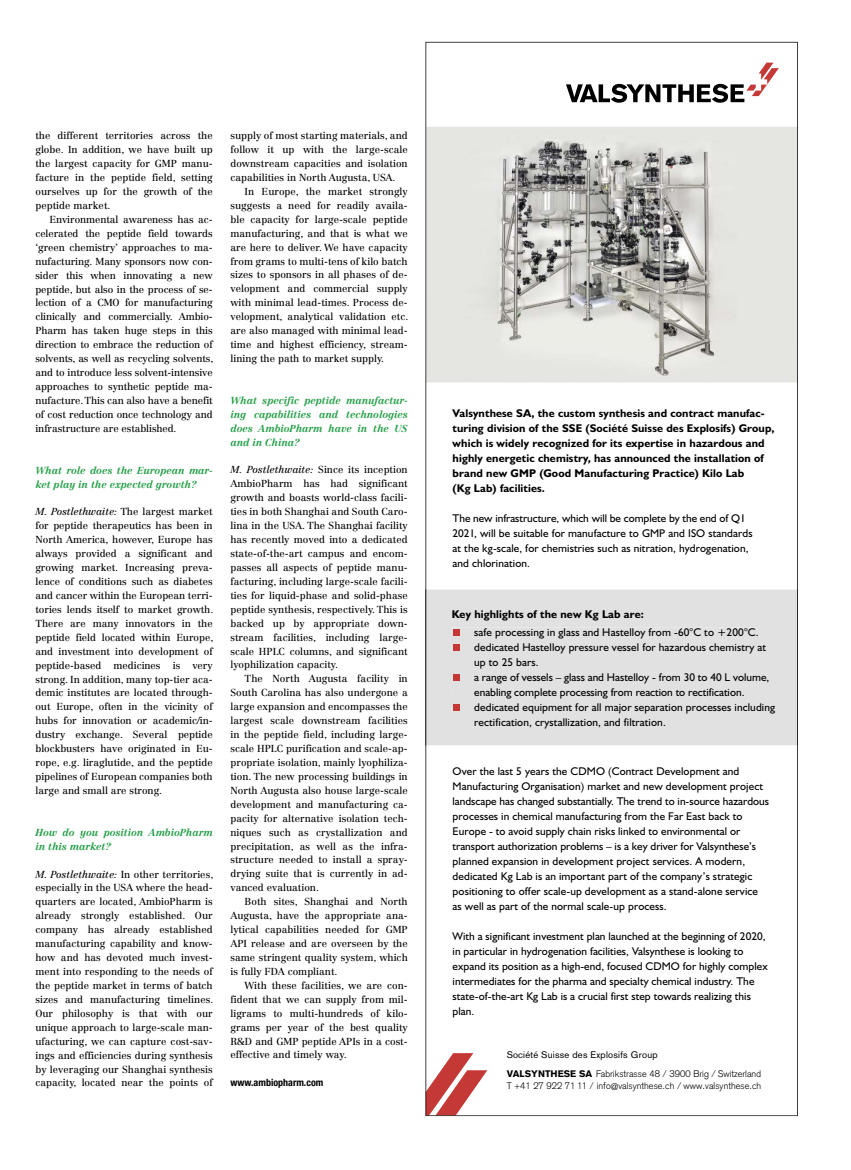
<style>
.page{position:relative;width:851px;height:1170px;background:#fff}
.page>*{position:absolute;margin:0;border:0;box-sizing:border-box;transform-origin:0 0}
.t1{font:11.25px/15px "Humanist 521 BT";letter-spacing:.01em;color:#000}
.t2{font:700 11.25px/15px "Humanist 521 BT";letter-spacing:.01em;color:#000}
.t3{font:10px/13.9px "Centennial LT Std";color:#000;text-align:justify}
.t4{font:italic 700 10px/13.9px "Centennial LT Std";color:#239e46}
.t5{font:700 condensed 10px "Helvetica Neue LT Std";color:#000}
.t6{font:300 9.38px/18.9px "Akzidenz Grotesk";letter-spacing:.005em;color:#000}
.s1{font-style:italic}
.s2{font-weight:400}
.s3{font-weight:900}
</style>
<div class="page">
<svg style="left:425px;top:42px;width:372px;height:1073px"></svg>
<div style="left:426px;top:589px;width:370px;height:156px;background:#e1e1e1"></div>
<div style="left:452px;top:610px;width:191px;height:10px;background:#e1e1e1"></div>
<div style="left:452px;top:627px;width:305px;height:11px;background:#e1e1e1"></div>
<div style="left:452px;top:643px;width:314px;height:10px;background:#e1e1e1"></div>
<div style="left:452px;top:658px;width:86px;height:10px;background:#e1e1e1"></div>
<div style="left:474px;top:673px;width:294px;height:10px;background:#e1e1e1"></div>
<div style="left:452px;top:688px;width:291px;height:10px;background:#e1e1e1"></div>
<div style="left:452px;top:703px;width:323px;height:10px;background:#e1e1e1"></div>
<div style="left:452px;top:718px;width:213px;height:10px;background:#e1e1e1"></div>
<hr style="left:796px;top:589px;width:1px;height:156px;background:#000">
<hr style="left:425px;top:589px;width:1px;height:156px;background:#000">
<svg style="left:453px;top:629px;width:6px;height:6px"></svg>
<div style="left:453px;top:644px;width:6px;height:7px;background:#c43836"></div>
<svg style="left:453px;top:674px;width:6px;height:6px"></svg>
<svg style="left:453px;top:704px;width:6px;height:6px"></svg>
<p class="t3" style="left:35px;top:129px;width:179px">the different territories across the globe. In addition, we have built up the largest capacity for GMP manu&shy;facture in the peptide field, setting ourselves up for the growth of the peptide market.</p>
<p class="t3" style="left:35px;top:212px;width:179px;text-indent:14px">Environmental awareness has ac&shy;celerated the peptide field towards ‘green chemistry’ approaches to ma&shy;nufacturing. Many sponsors now con&shy;sider this when innovating a new peptide, but also in the process of se&shy;lection of a CMO for manufacturing clinically and commercially. Ambio-Pharm has taken huge steps in this direction to embrace the reduction of solvents, as well as recycling solvents, and to introduce less solvent-intensive approaches to synthetic peptide ma&shy;nufacture. This can also have a benefit of cost reduction once technology and infrastructure are established.</p>
<p class="t4" style="left:35px;top:463px;width:179px">What role does the European mar&shy;ket play in the expected growth?</p>
<p class="t3" style="left:35px;top:505px;width:179px"><span class="s1">M. Postlethwaite:</span> The largest market for peptide therapeutics has been in North America, however, Europe has always provided a significant and growing market. Increasing preva&shy;lence of conditions such as diabetes and cancer within the European terri&shy;tories lends itself to market growth.<br>There are many innovators in the peptide field located within Europe, and investment into development of peptide-based medicines is very strong. In addition, many top-tier aca&shy;demic institutes are located through&shy;out Europe, often in the vicinity of hubs for innovation or academic/in&shy;dustry exchange. Several peptide blockbusters have originated in Eu&shy;rope, e.g. liraglutide, and the peptide pipelines of European companies both large and small are strong.</p>
<p class="t4" style="left:35px;top:825px;width:179px">How do you position AmbioPharm in this market?</p>
<p class="t3" style="left:35px;top:867px;width:179px"><span class="s1">M. Postlethwaite:</span> In other territories, especially in the USA where the head&shy;quarters are located, AmbioPharm is already strongly established. Our company has already established manufacturing capability and know&shy;how and has devoted much invest&shy;ment into responding to the needs of the peptide market in terms of batch sizes and manufacturing timelines.<br>Our philosophy is that with our unique approach to large-scale man&shy;ufacturing, we can capture cost-sav&shy;ings and efficiencies during synthesis by leveraging our Shanghai synthesis capacity, located near the points of</p>
<p class="t3" style="left:230px;top:129px;width:179px">supply of most starting materials, and follow it up with the large-scale downstream capacities and isolation capabilities in North Augusta, USA.</p>
<p class="t3" style="left:230px;top:184px;width:179px;text-align:left;text-indent:14px">In Europe, the market strongly suggests a need for readily availa&shy;ble capacity for large-scale peptide manufacturing, and that is what we are here to deliver. We have capacity from grams to multi-tens of kilo batch sizes to sponsors in all phases of de&shy;velopment and commercial supply with minimal lead-times. Process de&shy;velopment, analytical validation etc. are also managed with minimal lead&shy;time and highest efficiency, stream&shy;lining the path to market supply.</p>
<p class="t4" style="left:230px;top:393px;width:179px;text-align:justify">What specific peptide manufactur&shy;ing capabilities and technologies does AmbioPharm have in the US and in China?</p>
<p class="t3" style="left:230px;top:463px;width:179px"><span class="s1">M. Postlethwaite:</span> Since its inception AmbioPharm has had significant growth and boasts world-class facili&shy;ties in both Shanghai and South Caro&shy;lina in the USA. The Shanghai facility has recently moved into a dedicated state-of-the-art campus and encom&shy;passes all aspects of peptide manu&shy;facturing, including large-scale facili&shy;ties for liquid-phase and solid-phase peptide synthesis, respectively. This is backed up by appropriate down&shy;stream facilities, including large&shy;scale HPLC columns, and significant lyophilization capacity.</p>
<p class="t3" style="left:230px;top:672px;width:179px;text-indent:14px">The North Augusta facility in South Carolina has also undergone a large expansion and encompasses the largest scale downstream facilities in the peptide field, including large&shy;scale HPLC purification and scale-ap&shy;propriate isolation, mainly lyophiliza&shy;tion. The new processing buildings in North Augusta also house large-scale development and manufacturing ca&shy;pacity for alternative isolation tech&shy;niques such as crystallization and precipitation, as well as the infra&shy;structure needed to install a spray&shy;drying suite that is currently in ad&shy;vanced evaluation.</p>
<p class="t3" style="left:230px;top:894px;width:179px;text-indent:14px">Both sites, Shanghai and North Augusta, have the appropriate ana&shy;lytical capabilities needed for GMP API release and are overseen by the same stringent quality system, which is fully FDA compliant.</p>
<p class="t3" style="left:230px;top:978px;width:179px;text-indent:14px">With these facilities, we are con&shy;fident that we can supply from mil&shy;ligrams to multi-hundreds of kilo&shy;grams per year of the best quality R&amp;D and GMP peptide APIs in a cost&shy;effective and timely way.</p>
<p class="t5" style="left:230px;top:1076px;width:94px">www.ambiopharm.com</p>
<p class="t2" style="left:452px;top:405px;width:323px">Valsynthese SA, the custom synthesis and contract manufac&shy;turing division of the SSE (Société Suisse des Explosifs) Group, which is widely recognized for its expertise in hazardous and highly energetic chemistry, has announced the installation of brand new GMP (Good Manufacturing Practice) Kilo Lab<br>(Kg Lab) facilities.</p>
<p class="t1" style="left:452px;top:510px;width:301px">The new infrastructure, which will be complete by the end of Q1<br>2021, will be suitable for manufacture to GMP and ISO standards at the kg-scale, for chemistries such as nitration, hydrogenation, and chlorination.</p>
<p class="t2" style="left:452px;top:606px;width:193px">Key highlights of the new Kg Lab are:</p>
<p class="t1" style="left:474px;top:624px;width:302px">safe processing in glass and Hastelloy from -60°C to +200°C. dedicated Hastelloy pressure vessel for hazardous chemistry at up to 25 bars.<br>a range of vessels – glass and Hastelloy - from 30 to 40 L volume, enabling complete processing from reaction to rectification. dedicated equipment for all major separation processes including rectification, crystallization, and filtration.</p>
<p class="t1" style="left:452px;top:763px;width:318px">Over the last 5 years the CDMO (Contract Development and Manufacturing Organisation) market and new development project landscape has changed substantially. The trend to in-source hazardous processes in chemical manufacturing from the Far East back to Europe - to avoid supply chain risks linked to environmental or transport authorization problems – is a key driver for Valsynthese’s planned expansion in development project services. A modern, dedicated Kg Lab is an important part of the company’s strategic positioning to offer scale-up development as a stand-alone service as well as part of the normal scale-up process.</p>
<p class="t1" style="left:452px;top:928px;width:316px">With a significant investment plan launched at the beginning of 2020, in particular in hydrogenation facilities, Valsynthese is looking to expand its position as a high-end, focused CDMO for highly complex intermediates for the pharma and specialty chemical industry. The state-of-the-art Kg Lab is a crucial first step towards realizing this plan.</p>
<p class="t6" style="left:506px;top:1044px;width:256px"><span class="s2">Société Suisse des Explosifs Group<br></span><span class="s3">VALSYNTHESE SA</span> Fabrikstrasse 48 / 3900 Brig / Switzerland</p>
<p class="t6" style="left:506px;top:1076px;width:256px">T +41 27 922 71 11 / info@valsynthese.ch / www.valsynthese.ch</p>
</div>
